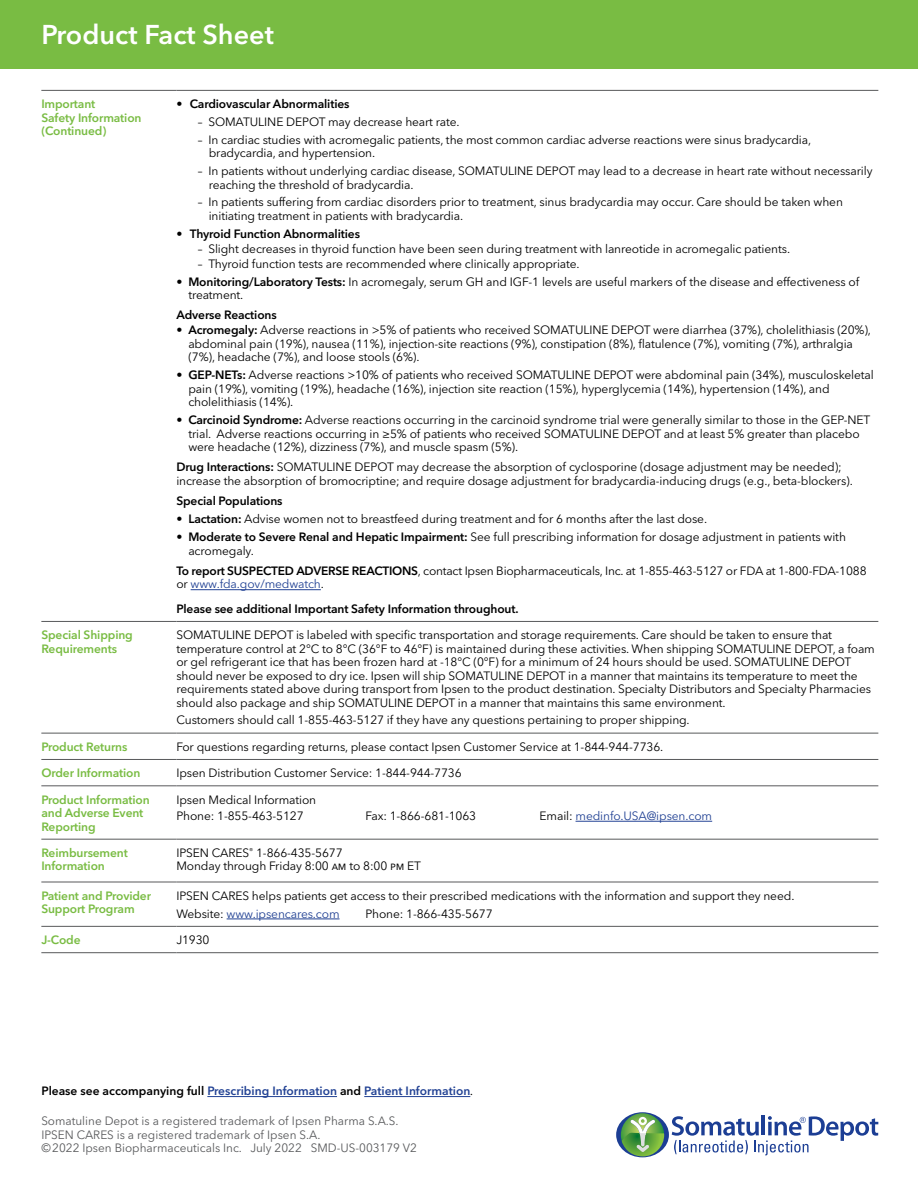
<style>
.page{position:relative;width:918px;height:1188px;background:#fff}
.page>*{position:absolute;margin:0;border:0;box-sizing:border-box;transform-origin:0 0}
.t1{font:600 27px "Avenir Next LT Pro";color:#fff}
.t2{font:12px/13.5px "Avenir Next LT Pro";letter-spacing:-.01em;color:#000}
.t3{font:600 12px/13.5px "Avenir Next LT Pro";letter-spacing:-.01em;color:#79bc43}
.t4{font:12px/13.5px "Avenir Next LT Pro";color:#58595b}
.t5{font:600 12px "Avenir Next LT Pro";letter-spacing:-.01em;color:#000}
.t6{font:600 12px "Avenir Next LT Pro";color:#224294}
.t7{font:12px "Avenir Next LT Pro";letter-spacing:-.01em;color:#224294}
.s1{font-weight:600}
.s2{color:#224294}
.s3{color:#000}
.s4{font-family:"Minion Pro";font-weight:400;color:#000}
</style>
<div class="page">
<div style="left:0;top:0;width:918px;height:69px;background:#79bc43"></div>
<hr style="left:41px;top:90px;width:135px;height:1px;background:#58595b">
<hr style="left:176px;top:90px;width:702px;height:1px;background:#58595b">
<hr style="left:41px;top:621px;width:135px;height:1px;background:#58595b">
<hr style="left:176px;top:621px;width:702px;height:1px;background:#58595b">
<hr style="left:41px;top:733px;width:135px;height:1px;background:#58595b">
<hr style="left:176px;top:733px;width:702px;height:1px;background:#58595b">
<hr style="left:41px;top:759px;width:135px;height:1px;background:#58595b">
<hr style="left:176px;top:759px;width:702px;height:1px;background:#58595b">
<hr style="left:41px;top:785px;width:135px;height:1px;background:#58595b">
<hr style="left:176px;top:785px;width:702px;height:1px;background:#58595b">
<hr style="left:41px;top:839px;width:135px;height:1px;background:#58595b">
<hr style="left:176px;top:839px;width:702px;height:1px;background:#58595b">
<hr style="left:41px;top:882px;width:135px;height:1px;background:#58595b">
<hr style="left:176px;top:882px;width:702px;height:1px;background:#58595b">
<hr style="left:41px;top:926px;width:135px;height:1px;background:#58595b">
<hr style="left:176px;top:926px;width:702px;height:1px;background:#58595b">
<hr style="left:41px;top:952px;width:135px;height:1px;background:#58595b">
<hr style="left:176px;top:952px;width:702px;height:1px;background:#58595b">
<hr style="left:191px;top:589px;width:130px;height:1px;background:#224294">
<hr style="left:576px;top:821px;width:136px;height:1px;background:#224294">
<hr style="left:227px;top:919px;width:113px;height:1px;background:#224294">
<hr style="left:207px;top:1096px;width:130px;height:1px;background:#224294">
<hr style="left:364px;top:1096px;width:106px;height:1px;background:#224294">
<svg style="left:672px;top:1116px;width:206px;height:39px"></svg>
<div style="left:616px;top:1112px;width:53px;height:45px;background:#1c3e94;border-radius:50%"></div>
<svg style="left:621px;top:1113px;width:43px;height:44px"></svg>
<h1 class="t1" style="left:41px;top:18px;width:234px">Product Fact Sheet</h1>
<p class="t3" style="left:41px;top:97px;width:102px">Important<br>Safety Information (Continued)</p>
<p class="t5" style="left:176px;top:97px;width:175px">• Cardiovascular Abnormalities</p>
<p class="t2" style="left:198px;top:115px;width:263px">– SOMATULINE DEPOT may decrease heart rate.</p>
<p class="t2" style="left:209px;top:133px;width:604px;text-indent:-11px">– In cardiac studies with acromegalic patients, the most common cardiac adverse reactions were sinus bradycardia, bradycardia, and hypertension.</p>
<p class="t2" style="left:209px;top:164px;width:665px;text-indent:-11px">– In patients without underlying cardiac disease, SOMATULINE DEPOT may lead to a decrease in heart rate without necessarily reaching the threshold of bradycardia.</p>
<p class="t2" style="left:209px;top:195px;width:636px;text-indent:-11px">– In patients suffering from cardiac disorders prior to treatment, sinus bradycardia may occur. Care should be taken when initiating treatment in patients with bradycardia.</p>
<p class="t5" style="left:176px;top:226px;width:185px">• Thyroid Function Abnormalities</p>
<p class="t2" style="left:198px;top:242px;width:594px">– Slight decreases in thyroid function have been seen during treatment with lanreotide in acromegalic patients.</p>
<p class="t2" style="left:198px;top:257px;width:383px">– Thyroid function tests are recommended where clinically appropriate.</p>
<p class="t2" style="left:188px;top:275px;width:672px;text-indent:-12px"><span class="s1">• Monitoring/Laboratory Tests:</span> In acromegaly, serum GH and IGF-1 levels are useful markers of the disease and effectiveness of treatment.</p>
<p class="t5" style="left:176px;top:308px;width:102px">Adverse Reactions</p>
<p class="t2" style="left:188px;top:323px;width:684px;text-indent:-12px"><span class="s1">• Acromegaly:</span> Adverse reactions in &gt;5% of patients who received SOMATULINE DEPOT were diarrhea (37%), cholelithiasis (20%), abdominal pain (19%), nausea (11%), injection-site reactions (9%), constipation (8%), flatulence (7%), vomiting (7%), arthralgia (7%), headache (7%), and loose stools (6%).</p>
<p class="t2" style="left:188px;top:368px;width:687px;text-indent:-12px">• <span class="s1">GEP-NETs:</span> Adverse reactions &gt;10% of patients who received SOMATULINE DEPOT were abdominal pain (34%), musculoskeletal pain (19%), vomiting (19%), headache (16%), injection site reaction (15%), hyperglycemia (14%), hypertension (14%), and cholelithiasis (14%).</p>
<p class="t2" style="left:188px;top:413px;width:684px;text-indent:-12px"><span class="s1">• Carcinoid Syndrome:</span> Adverse reactions occurring in the carcinoid syndrome trial were generally similar to those in the GEP-NET trial. Adverse reactions occurring in ≥5% of patients who received SOMATULINE DEPOT and at least 5% greater than placebo were headache (12%), dizziness (7%), and muscle spasm (5%).</p>
<p class="t2" style="left:176px;top:461px;width:678px"><span class="s1">Drug Interactions:</span> SOMATULINE DEPOT may decrease the absorption of cyclosporine (dosage adjustment may be needed); increase the absorption of bromocriptine; and require dosage adjustment for bradycardia-inducing drugs (e.g., beta-blockers).</p>
<p class="t5" style="left:176px;top:494px;width:108px">Special Populations</p>
<p class="t2" style="left:176px;top:512px;width:532px">• <span class="s1">Lactation:</span> Advise women not to breastfeed during treatment and for 6 months after the last dose.</p>
<p class="t2" style="left:188px;top:530px;width:659px;text-indent:-12px">• <span class="s1">Moderate to Severe Renal and Hepatic Impairment:</span> See full prescribing information for dosage adjustment in patients with acromegaly.</p>
<p class="t2" style="left:176px;top:564px;width:692px"><span class="s1">To report SUSPECTED ADVERSE REACTIONS</span>, contact Ipsen Biopharmaceuticals, Inc. at 1-855-463-5127 or FDA at 1-800-FDA-1088 or <span class="s2">www.fda.gov/medwatch</span>.</p>
<p class="t5" style="left:176px;top:601px;width:344px">Please see additional Important Safety Information throughout.</p>
<p class="t3" style="left:41px;top:628px;width:93px">Special Shipping<br>Requirements</p>
<p class="t2" style="left:176px;top:628px;width:700px">SOMATULINE DEPOT is labeled with specific transportation and storage requirements. Care should be taken to ensure that temperature control at 2°C to 8°C (36°F to 46°F) is maintained during these activities. When shipping SOMATULINE DEPOT, a foam or gel refrigerant ice that has been frozen hard at -18°C (0°F) for a minimum of 24 hours should be used. SOMATULINE DEPOT should never be exposed to dry ice. Ipsen will ship SOMATULINE DEPOT in a manner that maintains its temperature to meet the requirements stated above during transport from Ipsen to the product destination. Specialty Distributors and Specialty Pharmacies should also package and ship SOMATULINE DEPOT in a manner that maintains this same environment.</p>
<p class="t2" style="left:176px;top:713px;width:515px">Customers should call 1-855-463-5127 if they have any questions pertaining to proper shipping.</p>
<p class="t3" style="left:41px;top:740px;width:88px">Product Returns</p>
<p class="t2" style="left:176px;top:740px;width:488px">For questions regarding returns, please contact Ipsen Customer Service at 1-844-944-7736.</p>
<p class="t3" style="left:41px;top:766px;width:100px">Order Information</p>
<p class="t2" style="left:176px;top:766px;width:287px">Ipsen Distribution Customer Service: 1-844-944-7736</p>
<p class="t3" style="left:41px;top:792px;width:110px">Product Information and Adverse Event<br>Reporting</p>
<p class="t2" style="left:176px;top:791px;width:141px;line-height:16.5px">Ipsen Medical Information<br>Phone: 1-855-463-5127</p>
<p class="t2" style="left:365px;top:809px;width:112px">Fax: 1-866-681-1063</p>
<p class="t7" style="left:540px;top:809px;width:174px"><span class="s3">Email:</span> medinfo.USA@ipsen.com</p>
<p class="t3" style="left:41px;top:846px;width:88px">Reimbursement<br>Information</p>
<p class="t2" style="left:176px;top:846px;width:246px">IPSEN CARES<sup>®</sup> 1-866-435-5677<br>Monday through Friday 8:00 am to 8:00 pm ET</p>
<p class="t3" style="left:41px;top:889px;width:111px">Patient and Provider<br>Support Program</p>
<p class="t2" style="left:176px;top:886px;width:620px;line-height:18px">IPSEN CARES helps patients get access to their prescribed medications with the information and support they need.<br>Website: <span class="s2">www.ipsencares.com</span></p>
<p class="t2" style="left:365px;top:907px;width:129px">Phone: 1-866-435-5677</p>
<p class="t3" style="left:41px;top:933px;width:41px">J-Code</p>
<p class="t2" style="left:176px;top:933px;width:35px">J1930</p>
<p class="t6" style="left:41px;top:1084px;width:433px"><span class="s3">Please see accompanying full</span> Prescribing Information <span class="s3">and</span> Patient Information<span class="s4">.</span></p>
<p class="t4" style="left:41px;top:1114px;width:377px">Somatuline Depot is a registered trademark of Ipsen Pharma S.A.S.<br>IPSEN CARES is a registered trademark of Ipsen S.A.<br>©2022 Ipsen Biopharmaceuticals Inc. July 2022 SMD-US-003179 V2</p>
</div>
